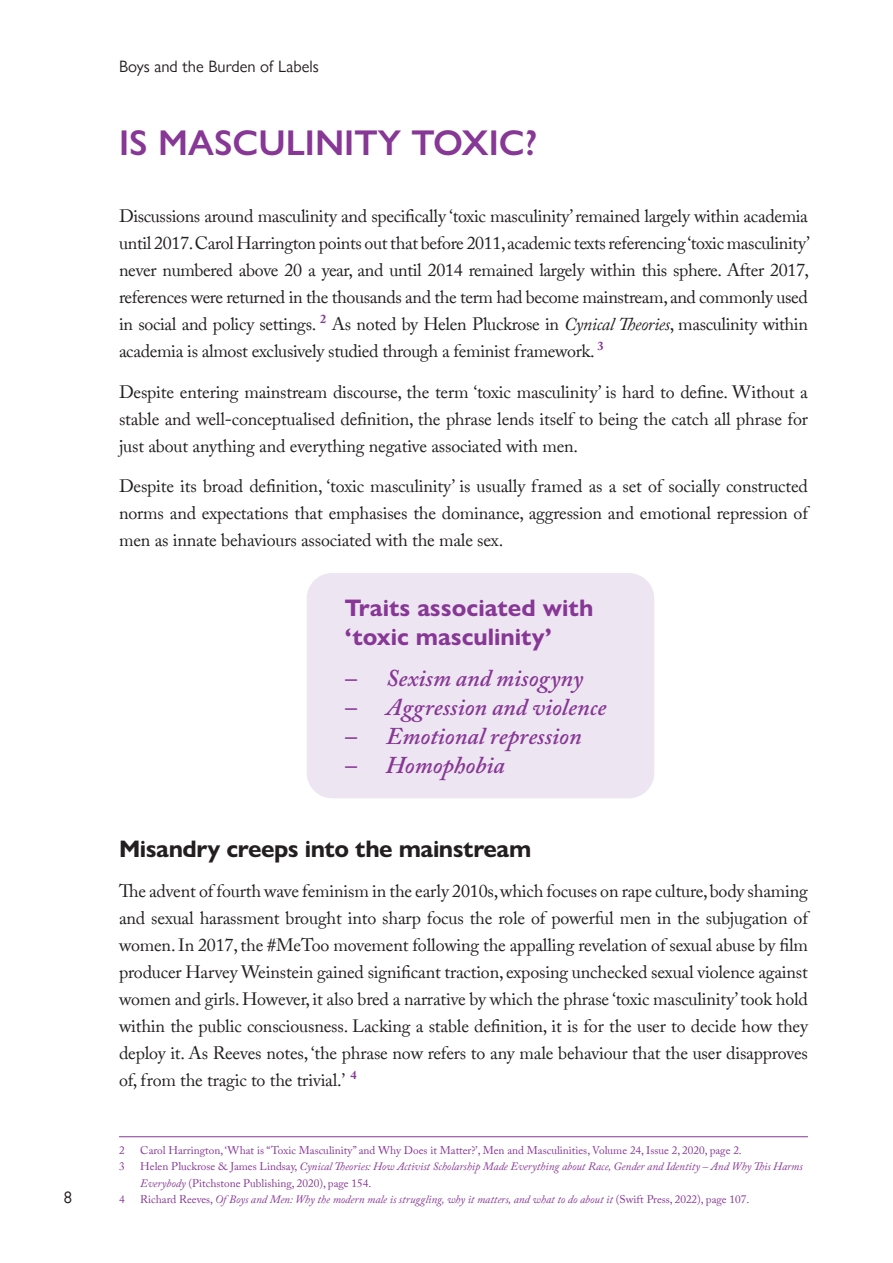
<style>
.page{position:relative;width:893px;height:1263px;background:#fff}
.page>*{position:absolute;margin:0;border:0;box-sizing:border-box;transform-origin:0 0}
.t1{font:600 36px "Gill Sans Nova";color:#873795}
.Body_Copy{font:italic 600 24px "Adobe Caslon Pro";color:#873795}
.Body_Copy-2{font:700 24px/28.8px "Gill Sans Nova";color:#873795}
.Body_Copy-3{font:700 24px "Gill Sans Nova";letter-spacing:-.02em;color:#231f20}
.Body_Copy-4{font:18px/27px "Adobe Caslon Pro";letter-spacing:-.01em;color:#231f20;text-align:justify}
.t2{font:16.5px "Gill Sans Nova";color:#231f20}
.t3{font:italic 11.25px/16.5px "Adobe Caslon Pro";color:#873795}
.t4{font:11.25px "Adobe Caslon Pro";color:#873795}
.s1{font-style:italic}
.s2{font-style:normal}
</style>
<div class="page">
<div style="left:307px;top:573px;width:347px;height:225px;background:#ede5f1;border-radius:26px"></div>
<hr style="left:119px;top:1136px;width:689px;height:1px;background:#873795">
<p class="t2" style="left:64px;top:1188px;width:10px">8</p>
<p class="t2" style="left:119px;top:56px;width:201px">Boys and the Burden of Labels</p>
<p class="t1" style="left:119px;top:120px;width:420px">IS MASCULINITY TOXIC?</p>
<p class="Body_Copy-4" style="left:119px;top:203px;width:692px">Discussions around masculinity and specifically ‘toxic masculinity’ remained largely within academia until 2017. Carol Harrington points out that before 2011, academic texts referencing ‘toxic masculinity’ never numbered above 20 a year, and until 2014 remained largely within this sphere. After 2017, references were returned in the thousands and the term had become mainstream, and commonly used in social and policy settings. <sup>2</sup> As noted by Helen Pluckrose in <span class="s1">Cynical Theories</span>, masculinity within academia is almost exclusively studied through a feminist framework. <sup>3</sup></p>
<p class="Body_Copy-4" style="left:119px;top:378px;width:690px">Despite entering mainstream discourse, the term ‘toxic masculinity’ is hard to define. Without a stable and well-conceptualised definition, the phrase lends itself to being the catch all phrase for just about anything and everything negative associated with men.</p>
<p class="Body_Copy-4" style="left:119px;top:473px;width:690px">Despite its broad definition, ‘toxic masculinity’ is usually framed as a set of socially constructed norms and expectations that emphasises the dominance, aggression and emotional repression of men as innate behaviours associated with the male sex.</p>
<p class="Body_Copy-2" style="left:345px;top:593px;width:250px">Traits associated with ‘toxic masculinity’</p>
<p class="Body_Copy" style="left:345px;top:664px;width:240px">– Sexism and misogyny</p>
<p class="Body_Copy" style="left:345px;top:693px;width:263px">– Aggression and violence</p>
<p class="Body_Copy" style="left:345px;top:722px;width:238px">– Emotional repression</p>
<p class="Body_Copy" style="left:345px;top:750px;width:161px">– Homophobia</p>
<p class="Body_Copy-3" style="left:119px;top:834px;width:414px">Misandry creeps into the mainstream</p>
<p class="Body_Copy-4" style="left:119px;top:878px;width:690px">The advent of fourth wave feminism in the early 2010s, which focuses on rape culture, body shaming and sexual harassment brought into sharp focus the role of powerful men in the subjugation of women. In 2017, the #MeToo movement following the appalling revelation of sexual abuse by film producer Harvey Weinstein gained significant traction, exposing unchecked sexual violence against women and girls. However, it also bred a narrative by which the phrase ‘toxic masculinity’ took hold within the public consciousness. Lacking a stable definition, it is for the user to decide how they deploy it. As Reeves notes, ‘the phrase now refers to any male behaviour that the user disapproves of, from the tragic to the trivial.’ <sup>4</sup></p>
<p class="t4" style="left:119px;top:1143px;width:7px">2</p>
<p class="t4" style="left:140px;top:1143px;width:603px">Carol Harrington, ‘What is “Toxic Masculinity” and Why Does it Matter?’, Men and Masculinities, Volume 24, Issue 2, 2020, page 2.</p>
<p class="t4" style="left:119px;top:1160px;width:7px">3</p>
<p class="t3" style="left:140px;top:1158px;width:664px"><span class="s2">Helen Pluckrose &amp; James Lindsay,</span> Cynical Theories: How Activist Scholarship Made Everything about Race, Gender and Identity – And Why This Harms<br>Everybody <span class="s2">(Pitchstone Publishing, 2020), page 154.</span></p>
<p class="t4" style="left:119px;top:1193px;width:7px">4</p>
<p class="t3" style="left:140px;top:1191px;width:610px"><span class="s2">Richard Reeves,</span> Of Boys and Men: Why the modern male is struggling, why it matters, and what to do about it <span class="s2">(Swift Press, 2022), page 107.</span></p>
</div>
